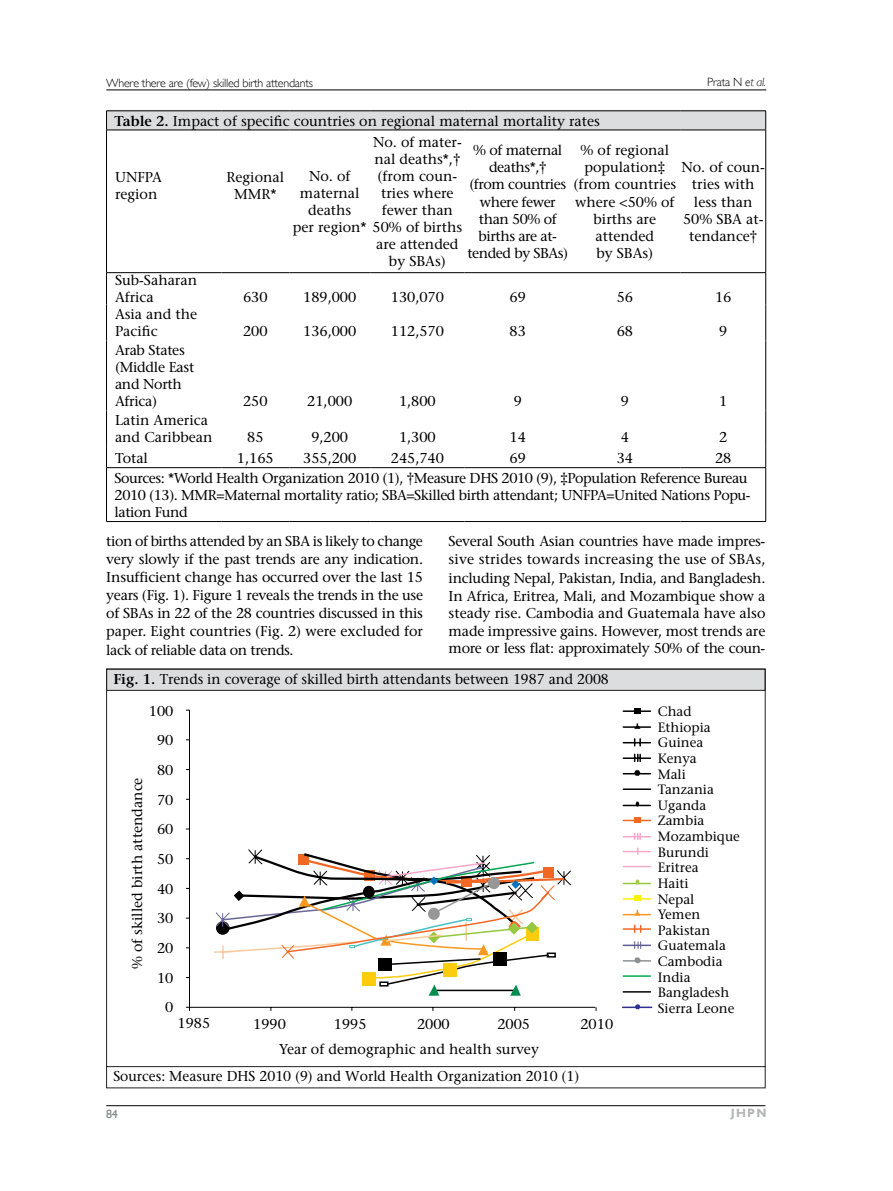
<style>
.page{position:relative;width:893px;height:1191px;background:#fff}
.page>*{position:absolute;margin:0;border:0;box-sizing:border-box;transform-origin:0 0}
.t1{font:500 14.25px/17.1px "Stone Serif Std";color:#000;text-align:center}
.t2{font:500 14.25px/17.1px "Stone Serif Std";letter-spacing:-.03em;color:#000}
.t3{font:500 14.25px/17.1px "Stone Serif Std";letter-spacing:-.02em;color:#000}
.t4{font:500 13.5px/15.6px "Stone Serif Std";color:#000}
.t5{font:300 12px "Gill Sans";letter-spacing:-.02em;color:#000}
.t6{font:700 12px "Gill Sans";color:#b2b4b6}
.t7{font:12px "Gill Sans";color:#808285}
.s1{font-style:italic}
.s2{font-weight:600}
</style>
<div class="page">
<hr style="left:106px;top:90px;width:660px;height:1px;background:#000">
<hr style="left:106px;top:1105px;width:659px;height:1px;background:#000">
<svg style="left:106px;top:669px;width:659px;height:419px"></svg>
<svg style="left:212px;top:849px;width:360px;height:146px"></svg>
<div style="left:107px;top:111px;width:659px;height:19px;background:#dcddde"></div>
<svg style="left:107px;top:273px;width:658px;height:196px"></svg>
<hr style="left:106px;top:111px;width:115px;height:1px;background:#000">
<svg style="left:106px;top:111px;width:1px;height:19px"></svg>
<hr style="left:221px;top:111px;width:68px;height:1px;background:#000">
<hr style="left:289px;top:111px;width:81px;height:1px;background:#000">
<hr style="left:370px;top:111px;width:95px;height:1px;background:#000">
<hr style="left:465px;top:111px;width:106px;height:1px;background:#000">
<hr style="left:571px;top:111px;width:110px;height:1px;background:#000">
<hr style="left:681px;top:111px;width:85px;height:1px;background:#000">
<svg style="left:765px;top:111px;width:1px;height:19px"></svg>
<hr style="left:106px;top:130px;width:115px;height:1px;background:#000">
<hr style="left:106px;top:130px;width:1px;height:142px;background:#000">
<hr style="left:221px;top:130px;width:68px;height:1px;background:#000">
<hr style="left:289px;top:130px;width:81px;height:1px;background:#000">
<hr style="left:370px;top:130px;width:95px;height:1px;background:#000">
<hr style="left:465px;top:130px;width:106px;height:1px;background:#000">
<hr style="left:571px;top:130px;width:110px;height:1px;background:#000">
<hr style="left:681px;top:130px;width:85px;height:1px;background:#000">
<hr style="left:765px;top:130px;width:1px;height:142px;background:#000">
<hr style="left:106px;top:272px;width:115px;height:1px;background:#000">
<hr style="left:106px;top:273px;width:1px;height:32px;background:#000">
<hr style="left:221px;top:272px;width:68px;height:1px;background:#000">
<hr style="left:289px;top:272px;width:81px;height:1px;background:#000">
<hr style="left:370px;top:272px;width:95px;height:1px;background:#000">
<hr style="left:465px;top:272px;width:106px;height:1px;background:#000">
<hr style="left:571px;top:272px;width:110px;height:1px;background:#000">
<hr style="left:681px;top:272px;width:85px;height:1px;background:#000">
<hr style="left:765px;top:273px;width:1px;height:32px;background:#000">
<hr style="left:106px;top:305px;width:1px;height:35px;background:#000">
<hr style="left:765px;top:305px;width:1px;height:35px;background:#000">
<hr style="left:106px;top:340px;width:1px;height:70px;background:#000">
<hr style="left:765px;top:340px;width:1px;height:70px;background:#000">
<hr style="left:106px;top:410px;width:1px;height:37px;background:#000">
<hr style="left:765px;top:410px;width:1px;height:37px;background:#000">
<svg style="left:106px;top:447px;width:1px;height:20px"></svg>
<svg style="left:765px;top:447px;width:1px;height:20px"></svg>
<hr style="left:106px;top:467px;width:115px;height:1px;background:#000">
<hr style="left:106px;top:468px;width:1px;height:53px;background:#000">
<hr style="left:221px;top:467px;width:68px;height:1px;background:#000">
<hr style="left:289px;top:467px;width:81px;height:1px;background:#000">
<hr style="left:370px;top:467px;width:95px;height:1px;background:#000">
<hr style="left:465px;top:467px;width:106px;height:1px;background:#000">
<hr style="left:571px;top:467px;width:110px;height:1px;background:#000">
<hr style="left:681px;top:467px;width:85px;height:1px;background:#000">
<hr style="left:765px;top:468px;width:1px;height:53px;background:#000">
<hr style="left:106px;top:521px;width:115px;height:1px;background:#000">
<hr style="left:221px;top:521px;width:68px;height:1px;background:#000">
<hr style="left:289px;top:521px;width:81px;height:1px;background:#000">
<hr style="left:370px;top:521px;width:95px;height:1px;background:#000">
<hr style="left:465px;top:521px;width:106px;height:1px;background:#000">
<hr style="left:571px;top:521px;width:110px;height:1px;background:#000">
<hr style="left:681px;top:521px;width:85px;height:1px;background:#000">
<p class="t5" style="left:106px;top:76px;width:208px">Where there are (few) skilled birth attendants</p>
<p class="t5" style="left:707px;top:75px;width:60px">Prata N <span class="s1">et al.</span></p>
<p class="t1" style="left:115px;top:112px;width:487px"><span class="s2">Table 2.</span> Impact of specific countries on regional maternal mortality rates</p>
<p class="t1" style="left:373px;top:133px;width:90px">No. of mater&shy;nal deaths*,† (from coun&shy;tries where fewer than</p>
<p class="t1" style="left:376px;top:236px;width:84px">are attended by SBAs)</p>
<p class="t2" style="left:467px;top:142px;width:102px;text-align:center">% of maternal deaths*,†<br>(from countries where fewer than 50% of births are at&shy;tended by SBAs)</p>
<p class="t1" style="left:573px;top:142px;width:104px">% of regional population‡ (from countries where &lt;50% of births are attended<br>by SBAs)</p>
<p class="t1" style="left:681px;top:159px;width:85px">No. of coun&shy;tries with less than<br>50% SBA at&shy;tendance†</p>
<p class="t1" style="left:115px;top:169px;width:49px;text-align:left">UNFPA region</p>
<p class="t1" style="left:227px;top:169px;width:59px">Regional<br>MMR*</p>
<p class="t1" style="left:309px;top:167px;width:43px">No. of</p>
<p class="t1" style="left:300px;top:184px;width:61px">maternal</p>
<p class="t1" style="left:308px;top:202px;width:45px">deaths</p>
<p class="t1" style="left:293px;top:219px;width:171px">per region* 50% of births</p>
<p class="t1" style="left:115px;top:272px;width:84px;text-align:left">Sub-Saharan<br>Africa</p>
<p class="t1" style="left:115px;top:306px;width:84px;text-align:left">Asia and the<br>Pacific</p>
<p class="t3" style="left:115px;top:342px;width:81px">Arab States (Middle East and North<br>Africa)</p>
<p class="t1" style="left:115px;top:412px;width:99px;text-align:left">Latin America and Caribbean</p>
<p class="t1" style="left:243px;top:289px;width:26px">630</p>
<p class="t1" style="left:303px;top:289px;width:55px">189,000</p>
<p class="t1" style="left:391px;top:289px;width:55px">130,070</p>
<p class="t1" style="left:510px;top:289px;width:18px">69</p>
<p class="t1" style="left:617px;top:289px;width:18px">56</p>
<p class="t1" style="left:715px;top:289px;width:18px">16</p>
<p class="t1" style="left:243px;top:323px;width:26px">200</p>
<p class="t1" style="left:303px;top:323px;width:55px">136,000</p>
<p class="t1" style="left:391px;top:323px;width:55px">112,570</p>
<p class="t1" style="left:510px;top:323px;width:18px">83</p>
<p class="t1" style="left:617px;top:323px;width:18px">68</p>
<p class="t1" style="left:719px;top:323px;width:10px">9</p>
<p class="t1" style="left:243px;top:393px;width:26px">250</p>
<p class="t1" style="left:307px;top:393px;width:46px">21,000</p>
<p class="t1" style="left:399px;top:393px;width:38px">1,800</p>
<p class="t1" style="left:514px;top:393px;width:10px">9</p>
<p class="t1" style="left:621px;top:393px;width:10px">9</p>
<p class="t1" style="left:719px;top:393px;width:10px">1</p>
<p class="t1" style="left:247px;top:429px;width:18px">85</p>
<p class="t1" style="left:311px;top:429px;width:38px">9,200</p>
<p class="t1" style="left:399px;top:429px;width:38px">1,300</p>
<p class="t1" style="left:510px;top:429px;width:18px">14</p>
<p class="t1" style="left:621px;top:429px;width:10px">4</p>
<p class="t1" style="left:719px;top:429px;width:10px">2</p>
<p class="t1" style="left:115px;top:449px;width:35px">Total</p>
<p class="t1" style="left:237px;top:449px;width:38px">1,165</p>
<p class="t1" style="left:303px;top:449px;width:55px">355,200</p>
<p class="t1" style="left:391px;top:449px;width:55px">245,740</p>
<p class="t1" style="left:510px;top:449px;width:18px">69</p>
<p class="t1" style="left:617px;top:449px;width:18px">34</p>
<p class="t2" style="left:115px;top:447px;width:635px;line-height:20.2px;text-indent:600px">28<br>Sources: *World Health Organization 2010 (1), †Measure DHS 2010 (9), ‡Population Reference Bureau</p>
<p class="t2" style="left:115px;top:486px;width:637px">2010 (13). MMR=Maternal mortality ratio; SBA=Skilled birth attendant; UNFPA=United Nations Popu&shy;lation Fund</p>
<p class="t1" style="left:106px;top:532px;width:318px;line-height:18.1px;text-align:justify">tion of births attended by an SBA is likely to change very slowly if the past trends are any indication.<br>Insufficient change has occurred over the last 15 years (Fig. 1). Figure 1 reveals the trends in the use of SBAs in 22 of the 28 countries discussed in this paper. Eight countries (Fig. 2) were excluded for lack of reliable data on trends.</p>
<p class="t1" style="left:449px;top:532px;width:318px;line-height:18px;text-align:justify">Several South Asian countries have made impres&shy;sive strides towards increasing the use of SBAs, including Nepal, Pakistan, India, and Bangladesh.<br>In Africa, Eritrea, Mali, and Mozambique show a steady rise. Cambodia and Guatemala have also made impressive gains. However, most trends are more or less flat: approximately 50% of the coun-</p>
<p class="t1" style="left:114px;top:670px;width:497px"><span class="s2">Fig. 1.</span> Trends in coverage of skilled birth attendants between 1987 and 2008</p>
<p class="t1" style="left:149px;top:696px;width:26px;line-height:29.7px;text-align:right">100<br>90<br>80<br>70<br>60<br>50<br>40<br>30<br>20<br>10<br>0</p>
<p class="t1" style="left:129px;top:969px;width:193px;rotate:-90deg">% of skilled birth attendance</p>
<p class="t1" style="left:178px;top:1014px;width:34px">1985</p>
<p class="t1" style="left:253px;top:1015px;width:34px">1990</p>
<p class="t1" style="left:334px;top:1015px;width:34px">1995</p>
<p class="t1" style="left:417px;top:1015px;width:34px">2000</p>
<p class="t1" style="left:497px;top:1015px;width:34px">2005</p>
<p class="t1" style="left:580px;top:1015px;width:34px">2010</p>
<p class="t1" style="left:279px;top:1040px;width:261px">Year of demographic and health survey</p>
<p class="t1" style="left:113px;top:1067px;width:467px">Sources: Measure DHS 2010 (9) and World Health Organization 2010 (1)</p>
<p class="t4" style="left:658px;top:703px;width:84px">Chad<br>Ethiopia<br>Guinea<br>Kenya<br>Mali<br>Tanzania<br>Uganda<br>Zambia<br>Mozambique<br>Burundi<br>Eritrea<br>Haiti<br>Nepal<br>Yemen<br>Pakistan<br>Guatemala<br>Cambodia<br>India<br>Bangladesh<br>Sierra Leone</p>
<p class="t7" style="left:106px;top:1106px;width:13px">84</p>
<p class="t6" style="left:731px;top:1105px;width:37px">JHPN</p>
</div>
